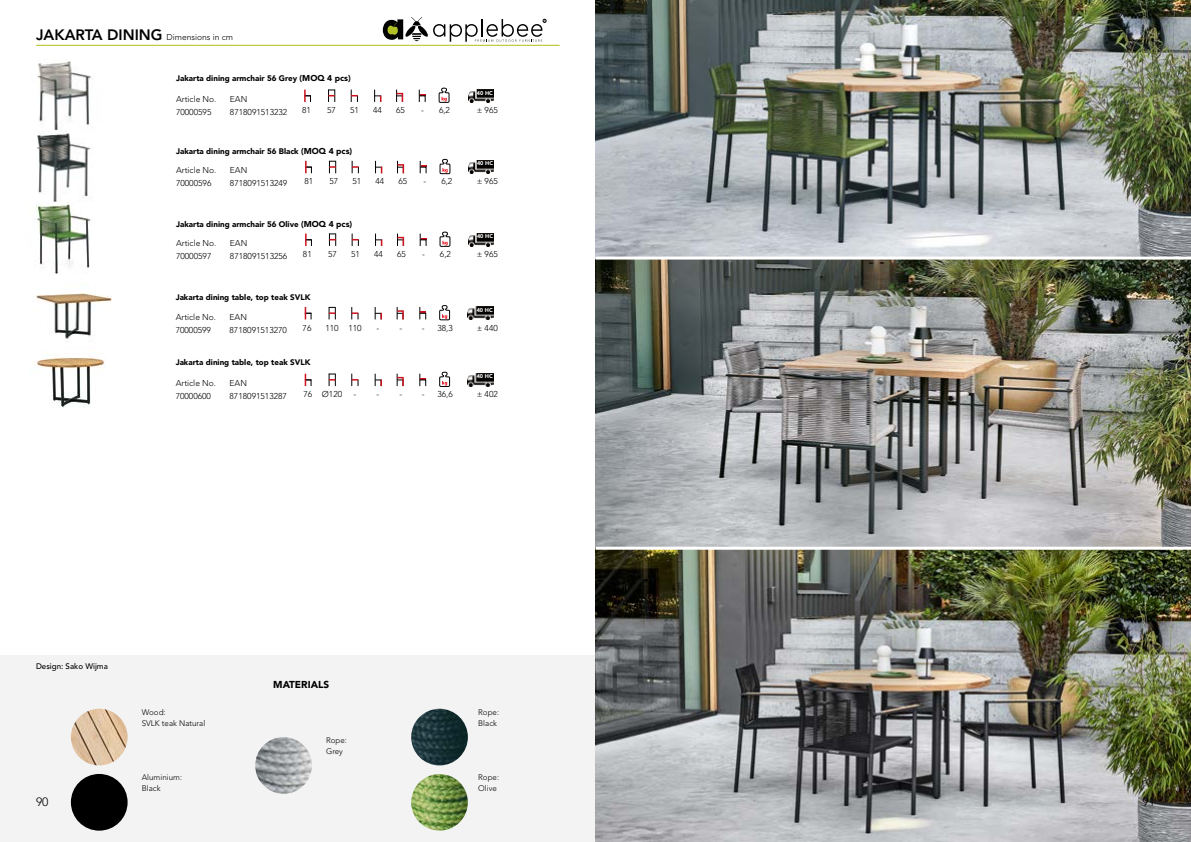
<style>
.page{position:relative;width:1191px;height:842px;background:#fff}
.page>*{position:absolute;margin:0;border:0;box-sizing:border-box;transform-origin:0 0}
.t1{font:300 12px "Avenir LT Std";color:#000}
.t2{font:900 10px "Avenir LT Std";color:#000}
.t3{font:300 8.5px "Avenir LT Std";color:#000}
.t4{font:900 8px "Avenir LT Std";color:#000}
.t5{font:300 8px/11px "Avenir LT Std";color:#000}
.t6{font:500 8px "Avenir LT Std";color:#000}
.t7{font:900 5.5px "Avenir LT Std";color:#fff}
.s1{font-weight:800;font-size:15px}
.s2{font-size:8.5px}
</style>
<div class="page">
<div style="left:0;top:655px;width:597px;height:187px;background:#f3f3f3"></div>
<svg style="left:328px;top:90px;width:7px;height:12px"></svg>
<svg style="left:351px;top:90px;width:7px;height:12px"></svg>
<svg style="left:304px;top:90px;width:7px;height:12px"></svg>
<svg style="left:396px;top:90px;width:7px;height:12px"></svg>
<svg style="left:418px;top:90px;width:8px;height:12px"></svg>
<svg style="left:374px;top:90px;width:7px;height:12px"></svg>
<svg style="left:438px;top:88px;width:11px;height:15px"></svg>
<img style="left:468px;top:89px;width:25px;height:13px">
<svg style="left:329px;top:161px;width:7px;height:12px"></svg>
<svg style="left:352px;top:161px;width:7px;height:12px"></svg>
<svg style="left:305px;top:161px;width:7px;height:13px"></svg>
<svg style="left:397px;top:161px;width:7px;height:13px"></svg>
<svg style="left:419px;top:161px;width:8px;height:13px"></svg>
<svg style="left:375px;top:161px;width:7px;height:13px"></svg>
<svg style="left:439px;top:159px;width:11px;height:15px"></svg>
<img style="left:468px;top:161px;width:26px;height:13px">
<svg style="left:329px;top:234px;width:7px;height:12px"></svg>
<svg style="left:352px;top:234px;width:7px;height:12px"></svg>
<svg style="left:305px;top:234px;width:7px;height:12px"></svg>
<svg style="left:397px;top:234px;width:7px;height:12px"></svg>
<svg style="left:419px;top:234px;width:8px;height:12px"></svg>
<svg style="left:375px;top:234px;width:7px;height:12px"></svg>
<svg style="left:439px;top:231px;width:11px;height:16px"></svg>
<img style="left:468px;top:233px;width:26px;height:13px">
<hr style="left:36px;top:45px;width:523px;height:1px;background:#b3be1a">
<img style="left:34px;top:292px;width:78px;height:51px">
<svg style="left:329px;top:307px;width:7px;height:12px"></svg>
<svg style="left:351px;top:307px;width:8px;height:12px"></svg>
<svg style="left:304px;top:307px;width:8px;height:13px"></svg>
<svg style="left:396px;top:307px;width:8px;height:13px"></svg>
<svg style="left:419px;top:307px;width:7px;height:13px"></svg>
<svg style="left:374px;top:307px;width:8px;height:13px"></svg>
<svg style="left:439px;top:305px;width:11px;height:15px"></svg>
<img style="left:468px;top:307px;width:25px;height:13px">
<svg style="left:329px;top:374px;width:7px;height:12px"></svg>
<svg style="left:351px;top:374px;width:8px;height:12px"></svg>
<svg style="left:304px;top:374px;width:8px;height:13px"></svg>
<svg style="left:396px;top:374px;width:8px;height:13px"></svg>
<svg style="left:419px;top:374px;width:7px;height:13px"></svg>
<svg style="left:374px;top:374px;width:8px;height:13px"></svg>
<svg style="left:439px;top:372px;width:11px;height:15px"></svg>
<img style="left:468px;top:373px;width:25px;height:13px">
<img style="left:411px;top:709px;width:57px;height:56px;border-radius:28px">
<div style="left:71px;top:774px;width:57px;height:57px;background:#000;border-radius:50%"></div>
<img style="left:411px;top:774px;width:57px;height:57px;border-radius:28px">
<img style="left:37px;top:61px;width:56px;height:142px">
<img style="left:36px;top:203px;width:54px;height:71px">
<img style="left:36px;top:353px;width:69px;height:55px">
<img style="left:255px;top:737px;width:57px;height:57px;border-radius:28px">
<img style="left:595px;top:0;width:596px;height:842px">
<hr style="left:595px;top:257px;width:596px;height:3px;background:#fff">
<hr style="left:595px;top:547px;width:596px;height:3px;background:#fff">
<img style="left:71px;top:709px;width:57px;height:56px;border-radius:28px">
<svg style="left:383px;top:17px;width:163px;height:25px"></svg>
<p class="t3" style="left:36px;top:32px;width:198px"><span class="s1">JAKARTA DINING</span> Dimensions in cm</p>
<p class="t4" style="left:176px;top:74px;width:176px">Jakarta dining armchair 56 Grey <span class="s2">(MOQ 4 pcs)</span></p>
<p class="t3" style="left:302px;top:105px;width:10px">81</p>
<p class="t3" style="left:327px;top:105px;width:10px">57</p>
<p class="t3" style="left:350px;top:105px;width:10px">51</p>
<p class="t3" style="left:373px;top:105px;width:10px">44</p>
<p class="t3" style="left:396px;top:105px;width:10px">65</p>
<p class="t3" style="left:421px;top:105px;width:30px">- 6,2</p>
<p class="t3" style="left:176px;top:94px;width:42px">Article No.</p>
<p class="t3" style="left:230px;top:94px;width:19px">EAN</p>
<p class="t3" style="left:176px;top:107px;width:37px">70000595</p>
<p class="t3" style="left:230px;top:107px;width:59px">8718091513232</p>
<p class="t4" style="left:176px;top:146px;width:178px">Jakarta dining armchair 56 Black <span class="s2">(MOQ 4 pcs)</span></p>
<p class="t3" style="left:304px;top:176px;width:10px">81</p>
<p class="t3" style="left:329px;top:176px;width:10px">57</p>
<p class="t3" style="left:352px;top:176px;width:10px">51</p>
<p class="t3" style="left:375px;top:176px;width:10px">44</p>
<p class="t3" style="left:398px;top:176px;width:10px">65</p>
<p class="t3" style="left:423px;top:176px;width:30px">- 6,2</p>
<p class="t3" style="left:176px;top:165px;width:42px">Article No.</p>
<p class="t3" style="left:230px;top:165px;width:19px">EAN</p>
<p class="t3" style="left:176px;top:178px;width:37px">70000596</p>
<p class="t3" style="left:230px;top:178px;width:59px">8718091513249</p>
<p class="t4" style="left:176px;top:219px;width:178px">Jakarta dining armchair 56 Olive <span class="s2">(MOQ 4 pcs)</span></p>
<p class="t3" style="left:303px;top:249px;width:10px">81</p>
<p class="t3" style="left:328px;top:249px;width:10px">57</p>
<p class="t3" style="left:351px;top:249px;width:10px">51</p>
<p class="t3" style="left:374px;top:249px;width:10px">44</p>
<p class="t3" style="left:397px;top:249px;width:10px">65</p>
<p class="t3" style="left:422px;top:249px;width:30px">- 6,2</p>
<p class="t3" style="left:176px;top:238px;width:42px">Article No.</p>
<p class="t3" style="left:230px;top:238px;width:19px">EAN</p>
<p class="t3" style="left:176px;top:251px;width:37px">70000597</p>
<p class="t3" style="left:230px;top:251px;width:59px">8718091513256</p>
<p class="t4" style="left:176px;top:292px;width:136px">Jakarta dining table, top teak SVLK</p>
<p class="t3" style="left:303px;top:323px;width:10px">76</p>
<p class="t3" style="left:325px;top:323px;width:38px">110 110</p>
<p class="t3" style="left:377px;top:323px;width:27px">- -</p>
<p class="t3" style="left:422px;top:323px;width:33px">- 38,3</p>
<p class="t3" style="left:176px;top:312px;width:42px">Article No.</p>
<p class="t3" style="left:229px;top:312px;width:19px">EAN</p>
<p class="t3" style="left:176px;top:325px;width:37px">70000599</p>
<p class="t3" style="left:229px;top:325px;width:59px">8718091513270</p>
<p class="t4" style="left:176px;top:358px;width:136px">Jakarta dining table, top teak SVLK</p>
<p class="t3" style="left:303px;top:389px;width:40px">76 Ø120</p>
<p class="t3" style="left:354px;top:389px;width:27px">- -</p>
<p class="t3" style="left:400px;top:389px;width:26px">- -</p>
<p class="t3" style="left:437px;top:389px;width:17px">36,6</p>
<p class="t3" style="left:176px;top:378px;width:42px">Article No.</p>
<p class="t3" style="left:229px;top:378px;width:19px">EAN</p>
<p class="t3" style="left:176px;top:391px;width:37px">70000600</p>
<p class="t3" style="left:229px;top:391px;width:59px">8718091513287</p>
<p class="t7" style="left:477px;top:90px;width:18px">40 HC</p>
<p class="t3" style="left:477px;top:105px;width:23px">± 965</p>
<p class="t7" style="left:477px;top:160px;width:18px">40 HC</p>
<p class="t3" style="left:477px;top:176px;width:23px">± 965</p>
<p class="t7" style="left:477px;top:233px;width:18px">40 HC</p>
<p class="t3" style="left:477px;top:249px;width:23px">± 965</p>
<p class="t7" style="left:477px;top:306px;width:18px">40 HC</p>
<p class="t3" style="left:477px;top:323px;width:23px">± 440</p>
<p class="t7" style="left:477px;top:373px;width:18px">40 HC</p>
<p class="t3" style="left:477px;top:389px;width:23px">± 402</p>
<p class="t6" style="left:36px;top:662px;width:73px">Design: Sako Wijma</p>
<p class="t5" style="left:142px;top:706px;width:65px">Wood:<br>SVLK teak Natural</p>
<p class="t5" style="left:142px;top:772px;width:42px">Aluminium:<br>Black</p>
<p class="t2" style="left:273px;top:678px;width:57px">MATERIALS</p>
<p class="t5" style="left:326px;top:735px;width:22px">Rope:<br>Grey</p>
<p class="t5" style="left:478px;top:706px;width:22px">Rope:<br>Black</p>
<p class="t5" style="left:478px;top:772px;width:22px">Rope:<br>Olive</p>
<h1 class="t1" style="left:36px;top:795px;width:14px">90</h1>
<h1 class="t1" style="left:1142px;top:795px;width:14px">91</h1>
</div>
